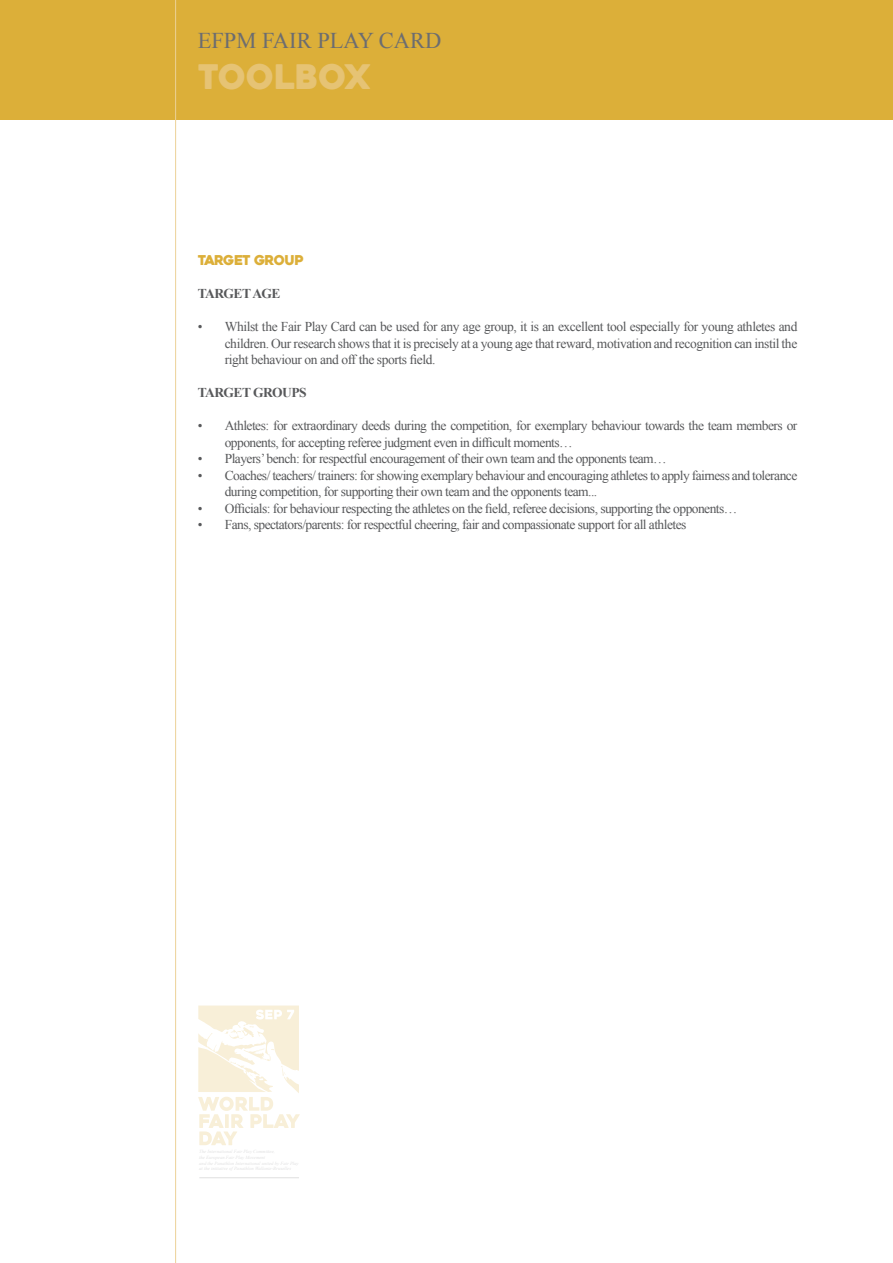
<style>
.page{position:relative;width:893px;height:1263px;background:#fff}
.page>*{position:absolute;margin:0;border:0;box-sizing:border-box;transform-origin:0 0}
.t1{font:33.75px "Heavitas";color:#e6c374}
.t2{font:22.5px "Times New Roman";color:#6c6d70}
.t3{font:13.5px/16.5px "Times New Roman";letter-spacing:-.04em;color:#57585a}
.t4{font:700 13.5px "Times New Roman";letter-spacing:-.04em;color:#57585a}
.t5{font:13.5px "Heavitas";letter-spacing:-.04em;color:#dcaf39}
</style>
<div class="page">
<div style="left:0;top:0;width:893px;height:119px;background:#dcaf39"></div>
<hr style="left:175px;top:0;width:1px;height:1263px;background:#ecd197">
<svg style="left:198px;top:1005px;width:102px;height:140px"></svg>
<hr style="left:199px;top:1177px;width:100px;height:1px;background:#57585a">
<h2 class="t2" style="left:198px;top:26px;width:245px">EFPM FAIR PLAY CARD</h2>
<h1 class="t1" style="left:198px;top:56px;width:174px">TOOLBOX</h1>
<p class="t5" style="left:198px;top:252px;width:107px">TARGET GROUP</p>
<p class="t4" style="left:198px;top:284px;width:84px">TARGET AGE</p>
<p class="t3" style="left:225px;top:318px;width:574px;text-align:justify;text-indent:-27px">• Whilst the Fair Play Card can be used for any age group, it is an excellent tool especially for young athletes and children. Our research shows that it is precisely at a young age that reward, motivation and recognition can instil the right behaviour on and off the sports field.</p>
<p class="t4" style="left:198px;top:383px;width:110px">TARGET GROUPS</p>
<p class="t3" style="left:225px;top:417px;width:574px;text-indent:-27px">• Athletes: for extraordinary deeds during the competition, for exemplary behaviour towards the team members or opponents, for accepting referee judgment even in difficult moments…</p>
<p class="t3" style="left:198px;top:450px;width:470px">• Players’ bench: for respectful encouragement of their own team and the opponents team…</p>
<p class="t3" style="left:225px;top:467px;width:574px;text-indent:-27px">• Coaches/ teachers/ trainers: for showing exemplary behaviour and encouraging athletes to apply fairness and tolerance during competition, for supporting their own team and the opponents team...</p>
<p class="t3" style="left:198px;top:500px;width:541px">• Officials: for behaviour respecting the athletes on the field, referee decisions, supporting the opponents…</p>
<p class="t3" style="left:198px;top:516px;width:490px">• Fans, spectators/parents: for respectful cheering, fair and compassionate support for all athletes</p>
</div>
